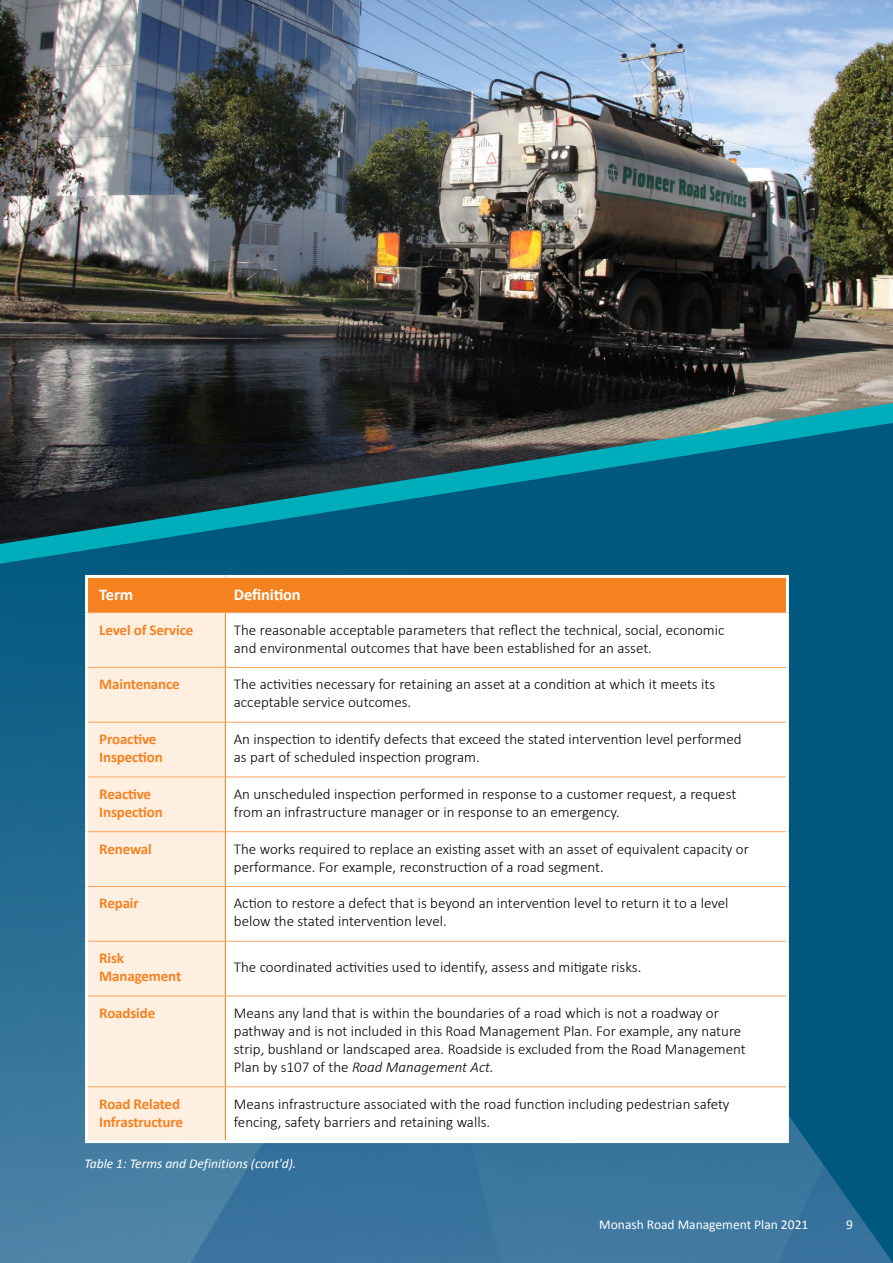
<style>
.page{position:relative;width:893px;height:1263px;background:#fff}
.page>*{position:absolute;margin:0;border:0;box-sizing:border-box;transform-origin:0 0}
.tables_9pt{font:700 16.5px "Calibri";letter-spacing:-.01em;color:#fff}
.Table_text_Annual_Re{font:300 15px/18px "Calibri";color:#000}
.Table_text_Annual_Re-2{font:700 15px/18px "Calibri";letter-spacing:-.01em;color:#f58220}
.figures_tables_white{font:italic 13.5px "Calibri";color:#fff}
.t1{font:13.5px "Calibri";color:#fff}
.s1{font-style:italic}
</style>
<div class="page">
<img style="left:0;top:579px;width:893px;height:684px">
<img style="left:0;top:0;width:893px;height:387px">
<svg style="left:0;top:387px;width:893px;height:192px;background:#195163"></svg>
<div style="left:88px;top:578px;width:698px;height:34px;background:#f58220"></div>
<div style="left:88px;top:613px;width:137px;height:527px;background:#ffefe1"></div>
<svg style="left:226px;top:613px;width:560px;height:527px"></svg>
<hr style="left:88px;top:612px;width:137px;height:1px;background:#f9a45e">
<hr style="left:225px;top:612px;width:561px;height:1px;background:#f9a45e">
<hr style="left:88px;top:667px;width:137px;height:1px;background:#f9a45e">
<hr style="left:225px;top:667px;width:561px;height:1px;background:#f9a45e">
<hr style="left:88px;top:722px;width:137px;height:1px;background:#f9a45e">
<hr style="left:225px;top:722px;width:561px;height:1px;background:#f9a45e">
<hr style="left:88px;top:776px;width:137px;height:1px;background:#f9a45e">
<hr style="left:225px;top:776px;width:561px;height:1px;background:#f9a45e">
<hr style="left:88px;top:831px;width:137px;height:1px;background:#f9a45e">
<hr style="left:225px;top:831px;width:561px;height:1px;background:#f9a45e">
<hr style="left:88px;top:886px;width:137px;height:1px;background:#f9a45e">
<hr style="left:225px;top:886px;width:561px;height:1px;background:#f9a45e">
<hr style="left:88px;top:941px;width:137px;height:1px;background:#f9a45e">
<hr style="left:225px;top:941px;width:561px;height:1px;background:#f9a45e">
<hr style="left:88px;top:996px;width:137px;height:1px;background:#f9a45e">
<hr style="left:225px;top:996px;width:561px;height:1px;background:#f9a45e">
<hr style="left:88px;top:1086px;width:137px;height:1px;background:#f9a45e">
<hr style="left:225px;top:1086px;width:561px;height:1px;background:#f9a45e">
<hr style="left:225px;top:613px;width:1px;height:54px;background:#f58220">
<hr style="left:225px;top:668px;width:1px;height:54px;background:#f58220">
<hr style="left:225px;top:722px;width:1px;height:54px;background:#f58220">
<hr style="left:225px;top:777px;width:1px;height:54px;background:#f58220">
<hr style="left:225px;top:832px;width:1px;height:54px;background:#f58220">
<hr style="left:225px;top:887px;width:1px;height:54px;background:#f58220">
<hr style="left:225px;top:942px;width:1px;height:54px;background:#f58220">
<hr style="left:225px;top:996px;width:1px;height:90px;background:#f58220">
<hr style="left:225px;top:1087px;width:1px;height:53px;background:#f58220">
<hr style="left:85px;top:575px;width:140px;height:3px;background:#fff">
<hr style="left:85px;top:578px;width:3px;height:35px;background:#fff">
<hr style="left:225px;top:575px;width:564px;height:3px;background:#fff">
<hr style="left:786px;top:578px;width:3px;height:35px;background:#fff">
<hr style="left:85px;top:613px;width:3px;height:54px;background:#fff">
<hr style="left:786px;top:613px;width:3px;height:54px;background:#fff">
<hr style="left:85px;top:667px;width:3px;height:55px;background:#fff">
<hr style="left:786px;top:667px;width:3px;height:55px;background:#fff">
<hr style="left:85px;top:722px;width:3px;height:55px;background:#fff">
<hr style="left:786px;top:722px;width:3px;height:55px;background:#fff">
<hr style="left:85px;top:777px;width:3px;height:55px;background:#fff">
<hr style="left:786px;top:777px;width:3px;height:55px;background:#fff">
<hr style="left:85px;top:832px;width:3px;height:54px;background:#fff">
<hr style="left:786px;top:832px;width:3px;height:54px;background:#fff">
<hr style="left:85px;top:886px;width:3px;height:55px;background:#fff">
<hr style="left:786px;top:886px;width:3px;height:55px;background:#fff">
<hr style="left:85px;top:941px;width:3px;height:55px;background:#fff">
<hr style="left:786px;top:941px;width:3px;height:55px;background:#fff">
<hr style="left:85px;top:996px;width:3px;height:91px;background:#fff">
<hr style="left:786px;top:996px;width:3px;height:91px;background:#fff">
<hr style="left:85px;top:1087px;width:3px;height:53px;background:#fff">
<hr style="left:786px;top:1087px;width:3px;height:53px;background:#fff">
<hr style="left:85px;top:1140px;width:140px;height:3px;background:#fff">
<hr style="left:225px;top:1140px;width:564px;height:3px;background:#fff">
<p class="tables_9pt" style="left:99px;top:584px;width:35px">Term</p>
<p class="tables_9pt" style="left:234px;top:584px;width:68px">Definition</p>
<p class="Table_text_Annual_Re-2" style="left:99px;top:620px;width:96px">Level of Service</p>
<p class="Table_text_Annual_Re" style="left:234px;top:620px;width:492px">The reasonable acceptable parameters that reflect the technical, social, economic and environmental outcomes that have been established for an asset.</p>
<p class="Table_text_Annual_Re-2" style="left:99px;top:675px;width:82px">Maintenance</p>
<p class="Table_text_Annual_Re" style="left:234px;top:675px;width:483px">The activities necessary for retaining an asset at a condition at which it meets its acceptable service outcomes.</p>
<p class="Table_text_Annual_Re-2" style="left:99px;top:730px;width:65px">Proactive<br>Inspection</p>
<p class="Table_text_Annual_Re" style="left:234px;top:730px;width:509px">An inspection to identify defects that exceed the stated intervention level performed as part of scheduled inspection program.</p>
<p class="Table_text_Annual_Re-2" style="left:99px;top:785px;width:65px">Reactive<br>Inspection</p>
<p class="Table_text_Annual_Re" style="left:234px;top:785px;width:504px">An unscheduled inspection performed in response to a customer request, a request from an infrastructure manager or in response to an emergency.</p>
<p class="Table_text_Annual_Re-2" style="left:99px;top:840px;width:54px">Renewal</p>
<p class="Table_text_Annual_Re" style="left:234px;top:839px;width:517px">The works required to replace an existing asset with an asset of equivalent capacity or performance. For example, reconstruction of a road segment.</p>
<p class="Table_text_Annual_Re-2" style="left:99px;top:894px;width:41px">Repair</p>
<p class="Table_text_Annual_Re" style="left:234px;top:894px;width:496px">Action to restore a defect that is beyond an intervention level to return it to a level below the stated intervention level.</p>
<p class="Table_text_Annual_Re-2" style="left:99px;top:949px;width:83px">Risk<br>Management</p>
<p class="Table_text_Annual_Re" style="left:234px;top:958px;width:409px">The coordinated activities used to identify, assess and mitigate risks.</p>
<p class="Table_text_Annual_Re-2" style="left:99px;top:1004px;width:57px">Roadside</p>
<p class="Table_text_Annual_Re" style="left:234px;top:1004px;width:513px">Means any land that is within the boundaries of a road which is not a roadway or pathway and is not included in this Road Management Plan. For example, any nature strip, bushland or landscaped area. Roadside is excluded from the Road Management Plan by s107 of the <span class="s1">Road Management Act.</span></p>
<p class="Table_text_Annual_Re-2" style="left:99px;top:1095px;width:85px">Road Related<br>Infrastructure</p>
<p class="Table_text_Annual_Re" style="left:234px;top:1094px;width:497px">Means infrastructure associated with the road function including pedestrian safety fencing, safety barriers and retaining walls.</p>
<p class="figures_tables_white" style="left:84px;top:1154px;width:213px">Table 1: Terms and Definitions (cont'd).</p>
<p class="t1" style="left:599px;top:1216px;width:211px">Monash Road Management Plan 2021</p>
<p class="t1" style="left:846px;top:1216px;width:8px">9</p>
</div>
